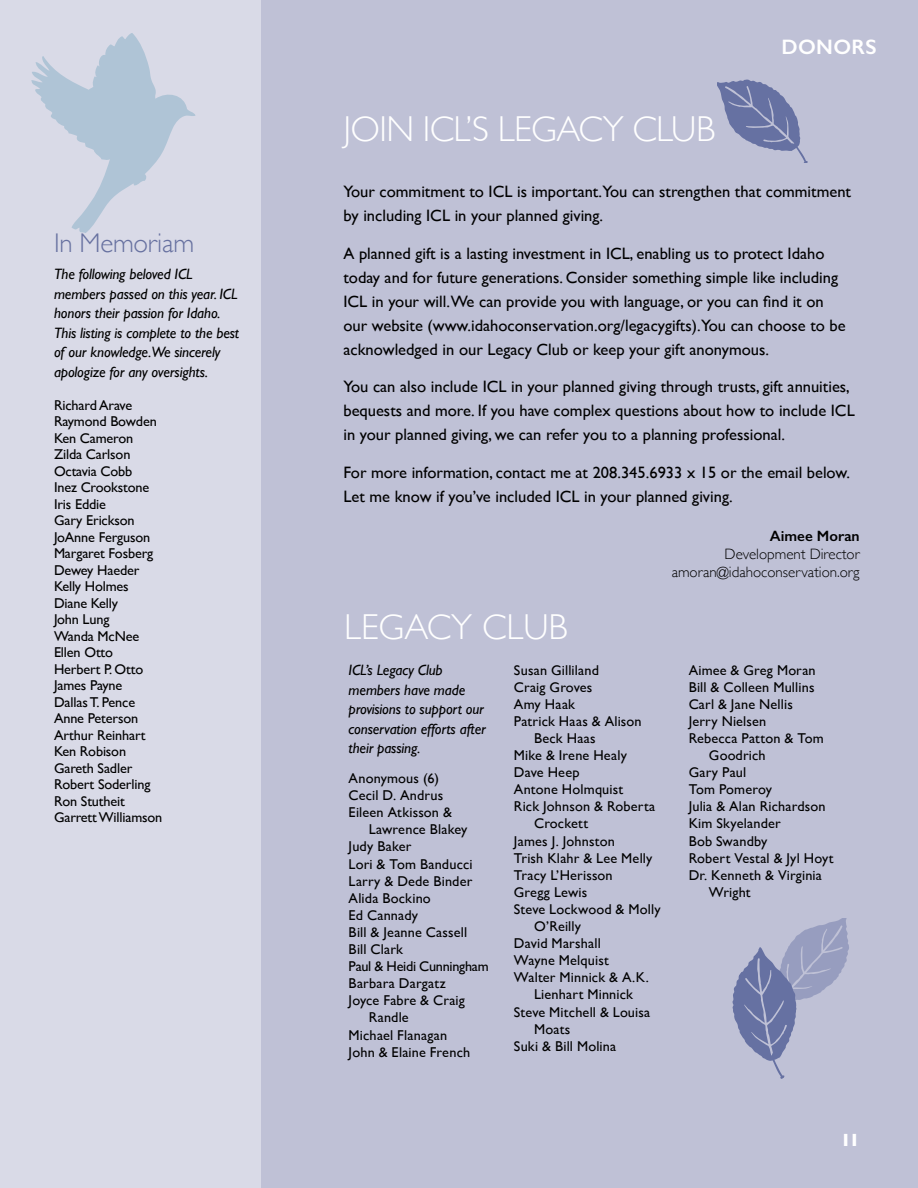
<style>
.page{position:relative;width:918px;height:1188px;background:#fff}
.page>*{position:absolute;margin:0;border:0;box-sizing:border-box;transform-origin:0 0}
.t1{font:300 36px "Gill Sans";letter-spacing:-.01em;color:#fff}
.t2{font:300 27px "Gill Sans";letter-spacing:-.01em;color:#6771a0}
.t3{font:600 21px "Gill Sans";letter-spacing:.015em;color:#fff}
.t4{font:700 18px "Gill Sans";color:#fff}
.t5{font:16.5px/24px "Gill Sans";color:#000}
.t6{font:italic 15px/19.5px "Gill Sans";letter-spacing:-.01em;color:#000}
.t7{font:300 15px/18px "Gill Sans";color:#000;text-align:right}
.t8{font:600 15px "Gill Sans";color:#000}
.t9{font:14.25px "Gill Sans";letter-spacing:.01em;color:#000}
.t10{font:14.25px/16.5px "Gill Sans";letter-spacing:-.01em;color:#000}
.t11{font:14.25px "Gill Sans";letter-spacing:-.02em;color:#000}
</style>
<div class="page">
<div style="left:0;top:0;width:279px;height:1188px;background:#d9dae7"></div>
<svg style="left:31px;top:33px;width:165px;height:200px"></svg>
<div style="left:261px;top:0;width:657px;height:1188px;background:#bfc1d6"></div>
<svg style="left:718px;top:80px;width:90px;height:82px"></svg>
<svg style="left:732px;top:918px;width:117px;height:161px"></svg>
<h2 class="t2" style="left:54px;top:222px;width:142px">In Memoriam</h2>
<p class="t6" style="left:54px;top:264px;width:187px">The following beloved ICL members passed on this year. ICL honors their passion for Idaho.<br>This listing is complete to the best of our knowledge.We sincerely apologize for any oversights.</p>
<p class="t10" style="left:54px;top:397px;width:110px">Richard Arave<br>Raymond Bowden<br>Ken Cameron<br>Zilda Carlson<br>Octavia Cobb<br>Inez Crookstone<br>Iris Eddie<br>Gary Erickson<br>JoAnne Ferguson<br>Margaret Fosberg<br>Dewey Haeder<br>Kelly Holmes<br>Diane Kelly<br>John Lung<br>Wanda McNee<br>Ellen Otto<br>Herbert P. Otto<br>James Payne<br>Dallas T. Pence<br>Anne Peterson<br>Arthur Reinhart<br>Ken Robison<br>Gareth Sadler<br>Robert Soderling<br>Ron Stutheit<br>Garrett Williamson</p>
<h1 class="t1" style="left:343px;top:101px;width:373px">JOIN ICL’S LEGACY CLUB</h1>
<h3 class="t3" style="left:782px;top:34px;width:97px">DONORS</h3>
<p class="t5" style="left:343px;top:180px;width:509px">Your commitment to ICL is important.You can strengthen that commitment by including ICL in your planned giving.</p>
<p class="t5" style="left:343px;top:241px;width:504px">A planned gift is a lasting investment in ICL, enabling us to protect Idaho today and for future generations. Consider something simple like including ICL in your will.We can provide you with language, or you can find it on our website (www.idahoconservation.org/legacygifts).You can choose to be acknowledged in our Legacy Club or keep your gift anonymous.</p>
<p class="t5" style="left:343px;top:375px;width:513px">You can also include ICL in your planned giving through trusts, gift annuities, bequests and more. If you have complex questions about how to include ICL in your planned giving, we can refer you to a planning professional.</p>
<p class="t5" style="left:343px;top:460px;width:508px">For more information, contact me at 208.345.6933 x 15 or the email below.<br>Let me know if you’ve included ICL in your planned giving.</p>
<p class="t8" style="left:770px;top:527px;width:91px">Aimee Moran</p>
<p class="t7" style="left:672px;top:544px;width:190px">Development Director amoran@idahoconservation.org</p>
<h1 class="t1" style="left:344px;top:599px;width:225px">LEGACY CLUB</h1>
<p class="t6" style="left:349px;top:660px;width:139px">ICL’s Legacy Club members have made provisions to support our conservation efforts after their passing.</p>
<p class="t9" style="left:349px;top:770px;width:92px">Anonymous (6)</p>
<p class="t9" style="left:349px;top:787px;width:96px">Cecil D. Andrus</p>
<p class="t9" style="left:349px;top:804px;width:105px">Eileen Atkisson &amp;</p>
<p class="t9" style="left:369px;top:821px;width:100px">Lawrence Blakey</p>
<p class="t9" style="left:349px;top:838px;width:64px">Judy Baker</p>
<p class="t9" style="left:349px;top:855px;width:125px">Lori &amp; Tom Banducci</p>
<p class="t9" style="left:349px;top:872px;width:125px">Larry &amp; Dede Binder</p>
<p class="t9" style="left:349px;top:890px;width:84px">Alida Bockino</p>
<p class="t9" style="left:349px;top:907px;width:71px">Ed Cannady</p>
<p class="t9" style="left:349px;top:924px;width:120px">Bill &amp; Jeanne Cassell</p>
<p class="t9" style="left:349px;top:941px;width:56px">Bill Clark</p>
<p class="t11" style="left:349px;top:958px;width:142px">Paul &amp; Heidi Cunningham</p>
<p class="t9" style="left:349px;top:975px;width:99px">Barbara Dargatz</p>
<p class="t9" style="left:349px;top:992px;width:118px">Joyce Fabre &amp; Craig</p>
<p class="t9" style="left:369px;top:1009px;width:41px">Randle</p>
<p class="t9" style="left:349px;top:1026px;width:100px">Michael Flanagan</p>
<p class="t9" style="left:349px;top:1043px;width:123px">John &amp; Elaine French</p>
<p class="t9" style="left:514px;top:661px;width:87px">Susan Gilliland</p>
<p class="t9" style="left:514px;top:678px;width:80px">Craig Groves</p>
<p class="t9" style="left:514px;top:696px;width:63px">Amy Haak</p>
<p class="t9" style="left:514px;top:713px;width:129px">Patrick Haas &amp; Alison</p>
<p class="t9" style="left:534px;top:730px;width:63px">Beck Haas</p>
<p class="t9" style="left:514px;top:747px;width:115px">Mike &amp; Irene Healy</p>
<p class="t9" style="left:514px;top:764px;width:67px">Dave Heep</p>
<p class="t9" style="left:514px;top:781px;width:111px">Antone Holmquist</p>
<p class="t9" style="left:514px;top:798px;width:143px">Rick Johnson &amp; Roberta</p>
<p class="t9" style="left:534px;top:815px;width:55px">Crockett</p>
<p class="t9" style="left:514px;top:832px;width:103px">James J. Johnston</p>
<p class="t9" style="left:514px;top:849px;width:140px">Trish Klahr &amp; Lee Melly</p>
<p class="t9" style="left:514px;top:867px;width:100px">Tracy L’Herisson</p>
<p class="t9" style="left:514px;top:884px;width:75px">Gregg Lewis</p>
<p class="t9" style="left:514px;top:901px;width:148px">Steve Lockwood &amp; Molly</p>
<p class="t9" style="left:534px;top:918px;width:48px">O’Reilly</p>
<p class="t9" style="left:514px;top:935px;width:88px">David Marshall</p>
<p class="t9" style="left:514px;top:952px;width:96px">Wayne Melquist</p>
<p class="t9" style="left:514px;top:969px;width:136px">Walter Minnick &amp; A.K.</p>
<p class="t9" style="left:534px;top:986px;width:100px">Lienhart Minnick</p>
<p class="t9" style="left:514px;top:1003px;width:138px">Steve Mitchell &amp; Louisa</p>
<p class="t9" style="left:534px;top:1020px;width:38px">Moats</p>
<p class="t9" style="left:514px;top:1038px;width:104px">Suki &amp; Bill Molina</p>
<p class="t9" style="left:689px;top:661px;width:129px">Aimee &amp; Greg Moran</p>
<p class="t9" style="left:689px;top:678px;width:127px">Bill &amp; Colleen Mullins</p>
<p class="t9" style="left:689px;top:696px;width:106px">Carl &amp; Jane Nellis</p>
<p class="t9" style="left:689px;top:713px;width:79px">Jerry Nielsen</p>
<p class="t9" style="left:689px;top:730px;width:137px">Rebecca Patton &amp; Tom</p>
<p class="t9" style="left:709px;top:747px;width:58px">Goodrich</p>
<p class="t9" style="left:689px;top:764px;width:59px">Gary Paul</p>
<p class="t9" style="left:689px;top:781px;width:85px">Tom Pomeroy</p>
<p class="t9" style="left:689px;top:798px;width:138px">Julia &amp; Alan Richardson</p>
<p class="t9" style="left:689px;top:815px;width:94px">Kim Skyelander</p>
<p class="t9" style="left:689px;top:832px;width:80px">Bob Swandby</p>
<p class="t9" style="left:689px;top:849px;width:146px">Robert Vestal &amp; Jyl Hoyt</p>
<p class="t9" style="left:689px;top:867px;width:135px">Dr. Kenneth &amp; Virginia</p>
<p class="t9" style="left:709px;top:884px;width:43px">Wright</p>
<p class="t4" style="left:841px;top:1126px;width:21px">11</p>
</div>
